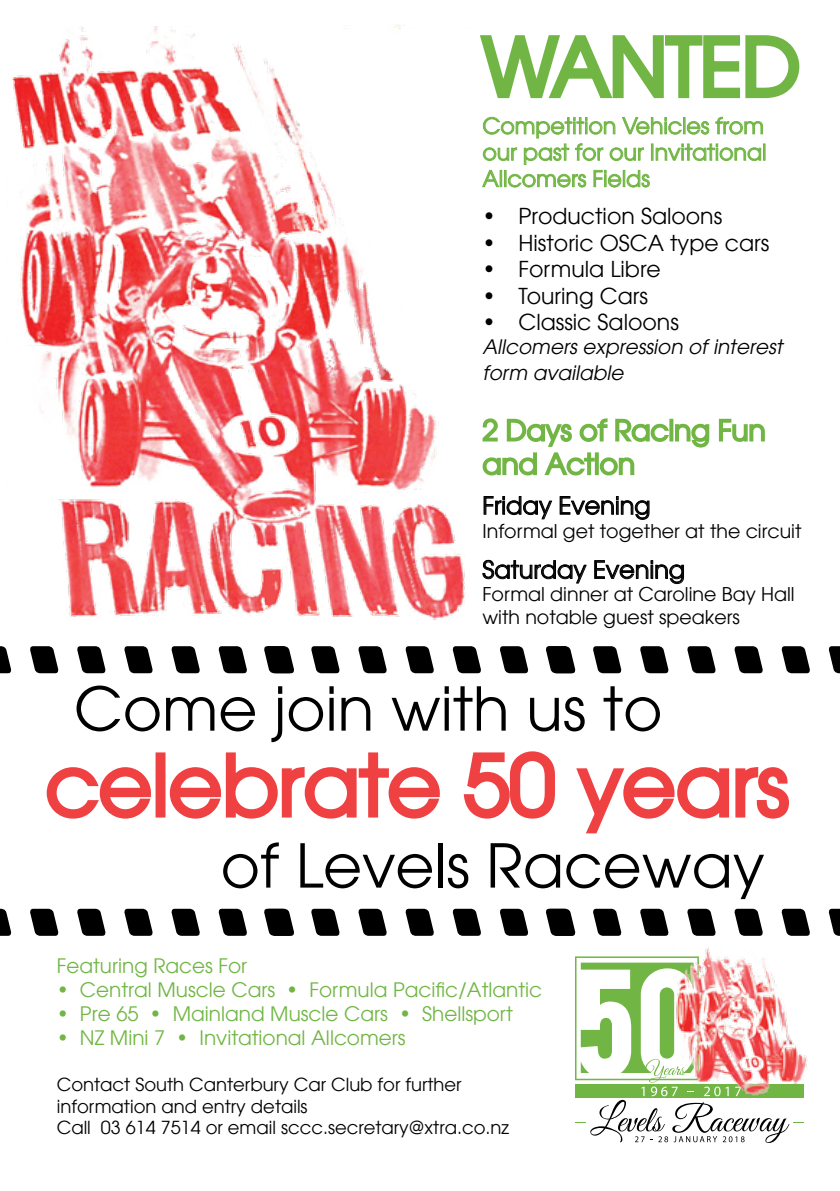
<style>
.page{position:relative;width:840px;height:1191px;background:#fff}
.page>*{position:absolute;margin:0;border:0;box-sizing:border-box;transform-origin:0 0}
.t1{font:82.4px "Avant Garde LT";color:#ef4042}
.t2{font:78px "Avant Garde LT";color:#71b644}
.t3{font:60px "Avant Garde LT";color:#000}
.t4{font:24px "Avant Garde LT";color:#000}
.t5{font:22px "Avant Garde LT";color:#000}
.t6{font:22px/26.4px "Avant Garde LT";color:#71b644;text-align:justify}
.t7{font:20px "Avant Garde LT";color:#71b644}
.t8{font:italic 20px/26.4px "Avant Garde LT";color:#000}
.t9{font:19px/22.8px "Avant Garde LT";color:#000}
.t10{font:18px/21.6px "Avant Garde LT";color:#000}
</style>
<div class="page">
<img style="left:12px;top:25px;width:453px;height:595px">
<svg style="left:828px;top:908px;width:11px;height:27px"></svg>
<svg style="left:593px;top:908px;width:29px;height:27px"></svg>
<svg style="left:781px;top:908px;width:29px;height:27px"></svg>
<svg style="left:734px;top:908px;width:29px;height:27px"></svg>
<svg style="left:687px;top:908px;width:29px;height:27px"></svg>
<svg style="left:640px;top:908px;width:29px;height:27px"></svg>
<svg style="left:546px;top:908px;width:30px;height:27px"></svg>
<svg style="left:311px;top:908px;width:29px;height:27px"></svg>
<svg style="left:500px;top:908px;width:29px;height:27px"></svg>
<svg style="left:452px;top:908px;width:29px;height:27px"></svg>
<svg style="left:405px;top:908px;width:29px;height:27px"></svg>
<svg style="left:358px;top:908px;width:29px;height:27px"></svg>
<svg style="left:264px;top:908px;width:30px;height:27px"></svg>
<svg style="left:30px;top:908px;width:29px;height:27px"></svg>
<svg style="left:218px;top:908px;width:29px;height:27px"></svg>
<svg style="left:0;top:908px;width:12px;height:27px"></svg>
<svg style="left:171px;top:908px;width:29px;height:27px"></svg>
<svg style="left:124px;top:908px;width:29px;height:27px"></svg>
<svg style="left:77px;top:908px;width:29px;height:27px"></svg>
<svg style="left:828px;top:646px;width:11px;height:27px"></svg>
<svg style="left:593px;top:646px;width:29px;height:27px"></svg>
<svg style="left:781px;top:646px;width:29px;height:27px"></svg>
<svg style="left:734px;top:646px;width:29px;height:27px"></svg>
<svg style="left:687px;top:646px;width:29px;height:27px"></svg>
<svg style="left:640px;top:646px;width:29px;height:27px"></svg>
<svg style="left:546px;top:646px;width:30px;height:27px"></svg>
<svg style="left:311px;top:646px;width:29px;height:27px"></svg>
<svg style="left:500px;top:646px;width:29px;height:27px"></svg>
<svg style="left:452px;top:646px;width:29px;height:27px"></svg>
<svg style="left:405px;top:646px;width:29px;height:27px"></svg>
<svg style="left:358px;top:646px;width:29px;height:27px"></svg>
<svg style="left:264px;top:646px;width:30px;height:27px"></svg>
<svg style="left:30px;top:646px;width:29px;height:27px"></svg>
<svg style="left:218px;top:646px;width:29px;height:27px"></svg>
<svg style="left:0;top:646px;width:12px;height:27px"></svg>
<svg style="left:171px;top:646px;width:29px;height:27px"></svg>
<svg style="left:124px;top:646px;width:29px;height:27px"></svg>
<svg style="left:77px;top:646px;width:29px;height:27px"></svg>
<img style="left:705px;top:948px;width:103px;height:150px">
<svg style="left:575px;top:956px;width:228px;height:187px"></svg>
<div style="left:762px;top:143px;width:3px;height:18px;border:1px solid #71b644"></div>
<svg style="left:482px;top:116px;width:281px;height:72px"></svg>
<svg style="left:718px;top:418px;width:47px;height:24px"></svg>
<svg style="left:482px;top:418px;width:228px;height:58px"></svg>
<svg style="left:483px;top:496px;width:69px;height:24px"></svg>
<svg style="left:559px;top:496px;width:90px;height:24px"></svg>
<svg style="left:482px;top:559px;width:105px;height:25px"></svg>
<svg style="left:594px;top:560px;width:90px;height:24px"></svg>
<svg style="left:46px;top:767px;width:105px;height:52px"></svg>
<div style="left:155px;top:752px;width:10px;height:65px;border:4px solid #ef4042"></div>
<svg style="left:169px;top:752px;width:271px;height:67px"></svg>
<svg style="left:463px;top:751px;width:92px;height:68px"></svg>
<svg style="left:576px;top:767px;width:213px;height:67px"></svg>
<svg style="left:480px;top:35px;width:320px;height:64px"></svg>
<h2 class="t2" style="left:482px;top:21px;width:319px">WANTED</h2>
<p class="t6" style="left:482px;top:113px;width:285px">Competition Vehicles from our past for our Invitational Allcomers Fields</p>
<p class="t5" style="left:482px;top:203px;width:241px">• Production Saloons</p>
<p class="t5" style="left:482px;top:230px;width:288px">• Historic OSCA type cars</p>
<p class="t5" style="left:482px;top:256px;width:180px">• Formula Libre</p>
<p class="t5" style="left:482px;top:283px;width:167px">• Touring Cars</p>
<p class="t5" style="left:482px;top:309px;width:198px">• Classic Saloons</p>
<p class="t8" style="left:482px;top:333px;width:305px">Allcomers expression of interest form available</p>
<p class="t4" style="left:482px;top:491px;width:169px">Friday Evening</p>
<p class="t9" style="left:482px;top:520px;width:320px">Informal get together at the circuit</p>
<p class="t4" style="left:482px;top:555px;width:204px">Saturday Evening</p>
<p class="t9" style="left:482px;top:583px;width:313px">Formal dinner at Caroline Bay Hall with notable guest speakers</p>
<h3 class="t3" style="left:74px;top:673px;width:589px">Come join with us to</h3>
<h1 class="t1" style="left:45px;top:736px;width:744px">celebrate 50 years</h1>
<h3 class="t3" style="left:220px;top:830px;width:545px">of Levels Raceway</h3>
<p class="t7" style="left:57px;top:954px;width:192px">Featuring Races For</p>
<p class="t7" style="left:57px;top:978px;width:486px">• Central Muscle Cars • Formula Pacific/Atlantic</p>
<p class="t7" style="left:57px;top:1002px;width:457px">• Pre 65 • Mainland Muscle Cars • Shellsport</p>
<p class="t7" style="left:57px;top:1026px;width:350px">• NZ Mini 7 • Invitational Allcomers</p>
<p class="t10" style="left:57px;top:1073px;width:453px">Contact South Canterbury Car Club for further information and entry details<br>Call 03 614 7514 or email sccc.secretary@xtra.co.nz</p>
</div>
